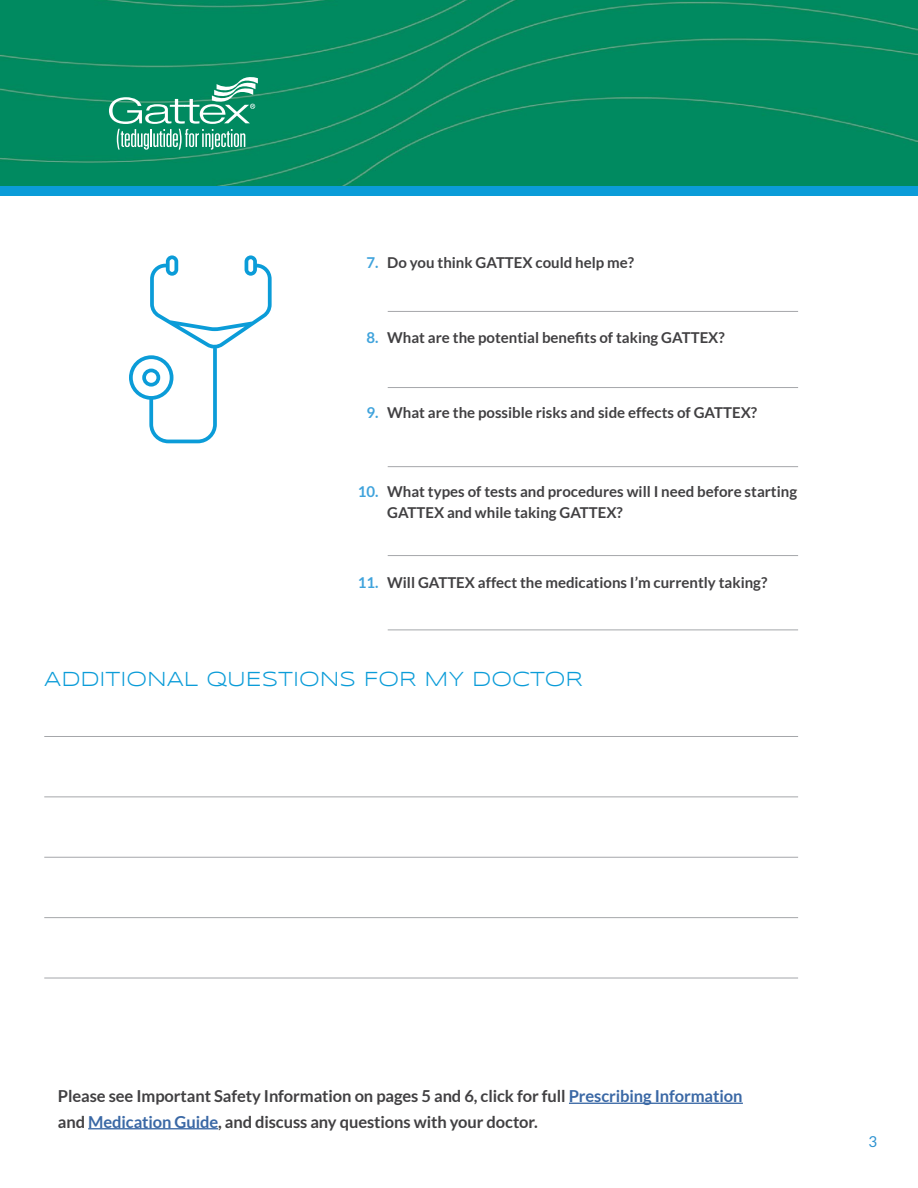
<style>
.page{position:relative;width:918px;height:1188px;background:#fff}
.page>*{position:absolute;margin:0;border:0;box-sizing:border-box;transform-origin:0 0}
.t1{font:21px "Syncopate";color:#0b9cd8}
.t2{font:700 16.5px/25.5px "Lato";letter-spacing:-.005em;color:#414042}
.t3{font:700 15px/21px "Lato";color:#414042}
.t4{font:15px "Lato";color:#2d92d0}
.s1{color:#3fa3dc}
.s2{color:#3a68a5}
</style>
<div class="page">
<div style="left:0;top:0;width:918px;height:186px;background:#008a60"></div>
<hr style="left:569px;top:1103px;width:174px;height:1px;background:#3a68a5">
<hr style="left:88px;top:1128px;width:130px;height:1px;background:#3a68a5">
<div style="left:0;top:186px;width:918px;height:10px;background:#0b9cd8"></div>
<svg style="left:109px;top:77px;width:149px;height:73px;background:#3aa483"></svg>
<svg style="left:129px;top:255px;width:143px;height:188px"></svg>
<hr style="left:388px;top:311px;width:410px;height:1px;background:#a5a7aa">
<hr style="left:388px;top:387px;width:410px;height:1px;background:#a5a7aa">
<hr style="left:388px;top:555px;width:410px;height:1px;background:#a5a7aa">
<hr style="left:388px;top:630px;width:410px;height:1px;background:#a5a7aa">
<hr style="left:44px;top:736px;width:754px;height:1px;background:#a5a7aa">
<hr style="left:44px;top:797px;width:754px;height:1px;background:#a5a7aa">
<hr style="left:44px;top:857px;width:754px;height:1px;background:#a5a7aa">
<hr style="left:44px;top:917px;width:754px;height:1px;background:#a5a7aa">
<hr style="left:44px;top:978px;width:754px;height:1px;background:#a5a7aa">
<hr style="left:388px;top:466px;width:410px;height:1px;background:#a5a7aa">
<p class="t3" style="left:367px;top:251px;width:269px"><span class="s1">7.</span> Do you think GATTEX could help me?</p>
<p class="t3" style="left:367px;top:326px;width:360px"><span class="s1">8.</span> What are the potential benefits of taking GATTEX?</p>
<p class="t3" style="left:367px;top:402px;width:392px"><span class="s1">9.</span> What are the possible risks and side effects of GATTEX?</p>
<p class="t3" style="left:387px;top:481px;width:411px;text-indent:-29px"><span class="s1">10.</span> What types of tests and procedures will I need before starting<br>GATTEX and while taking GATTEX?</p>
<p class="t3" style="left:358px;top:572px;width:411px"><span class="s1">11.</span> Will GATTEX affect the medications I’m currently taking?</p>
<h1 class="t1" style="left:44px;top:667px;width:540px">ADDITIONAL QUESTIONS FOR MY DOCTOR</h1>
<p class="t2" style="left:58px;top:1083px;width:686px">Please see Important Safety Information on pages 5 and 6, click for full <span class="s2">Prescribing Information </span>and <span class="s2">Medication Guide</span>, and discuss any questions with your doctor.</p>
<p class="t4" style="left:868px;top:1134px;width:10px">3</p>
</div>
